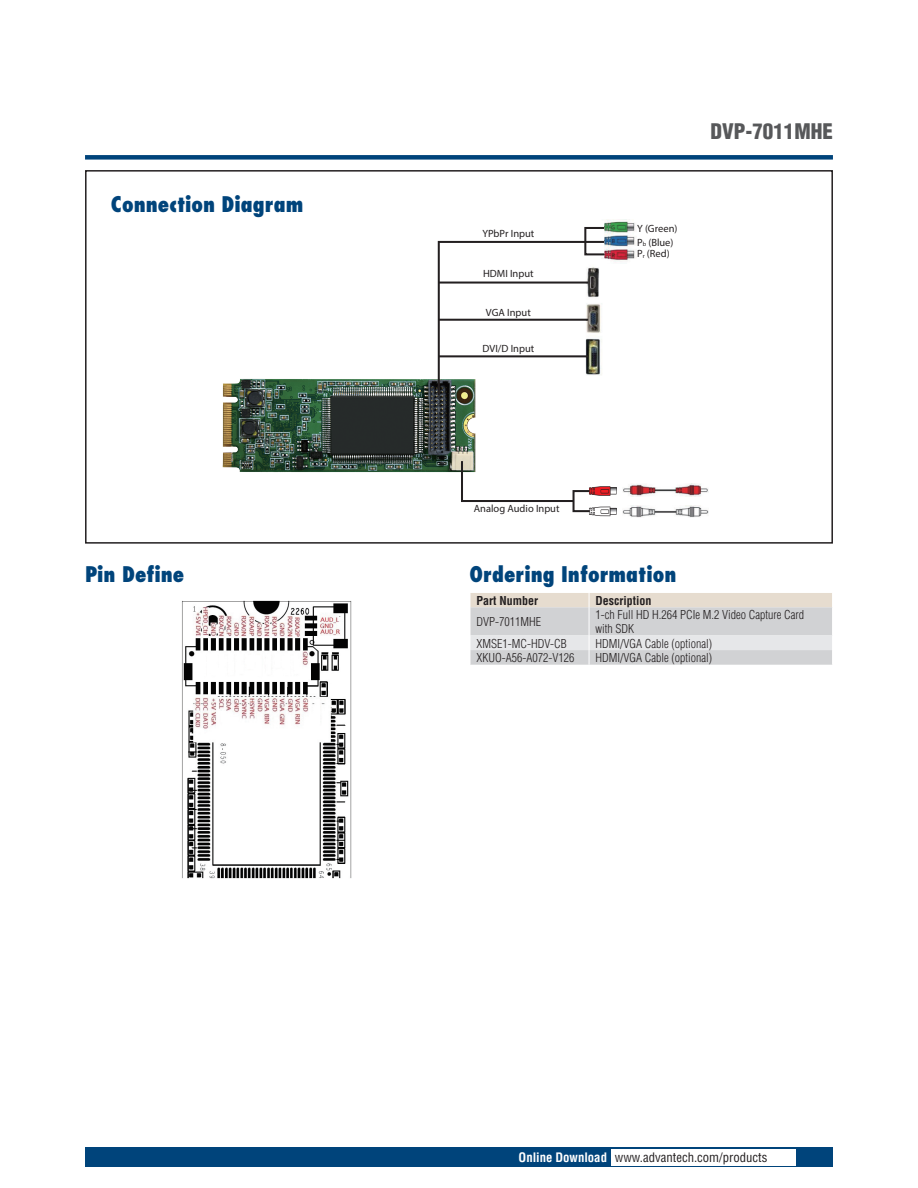
<style>
.page{position:relative;width:918px;height:1188px;background:#fff}
.page>*{position:absolute;margin:0;border:0;box-sizing:border-box;transform-origin:0 0}
.t1{font:800 condensed 21px "Futura";color:#00447b}
.t2{font:900 condensed 21px "Helvetica";color:#57585a}
.t3{font:condensed 12.75px "Helvetica";color:#231f20}
.t4{font:300 condensed 12px/13.5px "Helvetica";color:#231f20}
.t5{font:700 condensed 12px "Helvetica";color:#231f20}
.t6{font:10.5px "Myriad Pro";color:#231f20}
.s1{font-size:6.15px}
.s2{font-weight:700;color:#fff}
</style>
<div class="page">
<div style="left:85px;top:155px;width:748px;height:5px;background:#00447b"></div>
<div style="left:85px;top:1147px;width:748px;height:20px;background:#00447b"></div>
<div style="left:611px;top:1149px;width:184px;height:16px;background:#fff"></div>
<svg style="left:470px;top:593px;width:362px;height:72px;background:#dad8d7"></svg>
<div style="left:85px;top:170px;width:748px;height:374px;background:#fff;border:2px solid #231f20"></div>
<img style="left:182px;top:600px;width:170px;height:279px">
<img style="left:222px;top:379px;width:254px;height:94px">
<svg style="left:589px;top:507px;width:27px;height:9px"></svg>
<svg style="left:589px;top:486px;width:27px;height:10px"></svg>
<svg style="left:460px;top:459px;width:113px;height:44px"></svg>
<div style="left:573px;top:490px;width:18px;height:22px;border:2px solid #231f20"></div>
<img style="left:623px;top:506px;width:85px;height:11px">
<img style="left:623px;top:483px;width:85px;height:14px">
<svg style="left:437px;top:240px;width:165px;height:158px"></svg>
<hr style="left:439px;top:282px;width:149px;height:2px;background:#231f20">
<hr style="left:439px;top:319px;width:149px;height:2px;background:#231f20">
<hr style="left:439px;top:355px;width:149px;height:2px;background:#231f20">
<div style="left:584px;top:227px;width:22px;height:28px;border:2px solid #231f20"></div>
<img style="left:601px;top:219px;width:36px;height:44px">
<h1 class="t1" style="left:111px;top:191px;width:194px">Connection Diagram</h1>
<h1 class="t1" style="left:85px;top:561px;width:101px">Pin Define</h1>
<p class="t6" style="left:482px;top:227px;width:54px">YPbPr Input</p>
<p class="t6" style="left:483px;top:267px;width:52px">HDMI Input</p>
<p class="t6" style="left:486px;top:306px;width:46px">VGA Input</p>
<p class="t6" style="left:483px;top:342px;width:53px">DVI/D Input</p>
<p class="t6" style="left:474px;top:502px;width:87px">Analog Audio Input</p>
<p class="t6" style="left:637px;top:222px;width:42px">Y (Green)</p>
<p class="t6" style="left:637px;top:236px;width:38px">P<span class="s1">b</span> (Blue)</p>
<p class="t6" style="left:637px;top:247px;width:34px">P<span class="s1">r</span> (Red)</p>
<h1 class="t2" style="left:710px;top:119px;width:124px">DVP-7011MHE</h1>
<h1 class="t1" style="left:470px;top:561px;width:208px">Ordering Information</h1>
<p class="t5" style="left:476px;top:593px;width:63px">Part Number</p>
<p class="t5" style="left:595px;top:593px;width:57px">Description</p>
<p class="t4" style="left:476px;top:615px;width:66px">DVP-7011MHE</p>
<p class="t4" style="left:595px;top:608px;width:210px">1-ch Full HD H.264 PCIe M.2 Video Capture Card with SDK</p>
<p class="t4" style="left:476px;top:636px;width:92px">XMSE1-MC-HDV-CB</p>
<p class="t4" style="left:595px;top:636px;width:118px">HDMI/VGA Cable (optional)</p>
<p class="t4" style="left:476px;top:651px;width:99px">XKUO-A56-A072-V126</p>
<p class="t4" style="left:595px;top:651px;width:118px">HDMI/VGA Cable (optional)</p>
<p class="t3" style="left:519px;top:1150px;width:250px"><span class="s2">Online Download</span> www.advantech.com/products</p>
</div>
